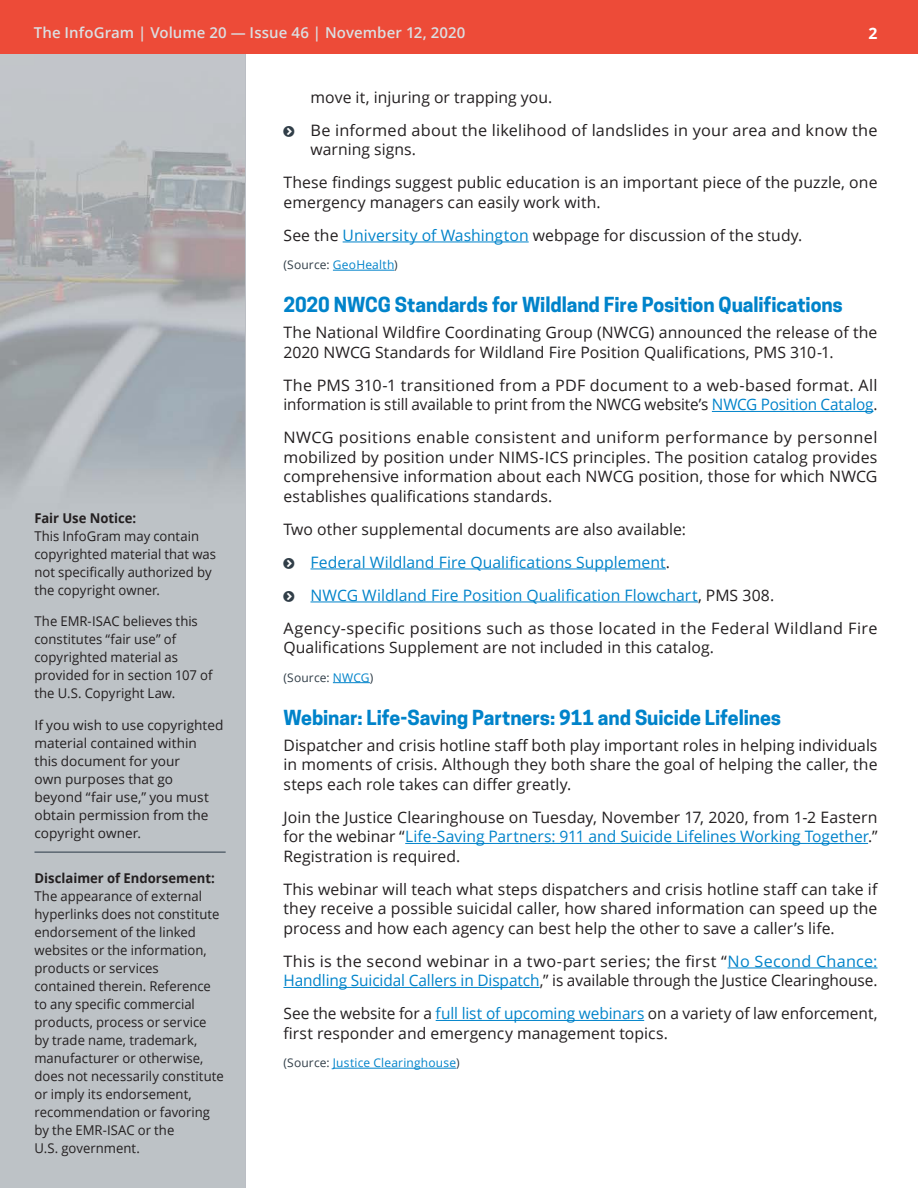
<style>
.page{position:relative;width:918px;height:1188px;background:#fff}
.page>*{position:absolute;margin:0;border:0;box-sizing:border-box;transform-origin:0 0}
.Subhead{font:700 19.5px "Cooper Hewitt";letter-spacing:-.005em;color:#0083ca}
.Bulleted_list{font:15.75px/19.5px "Open Sans";letter-spacing:.005em;color:#231f20}
.Bulleted_list-2{font:15.75px "Open Sans";letter-spacing:.005em;color:#0083ca}
.t1{font:700 15.75px "Open Sans";color:#fff}
.Volume_Issue_Number{font:600 15px "Open Sans";letter-spacing:.005em;color:#dbdfe2}
.t2{font:13.5px/18px "Open Sans";color:#231f20}
.t3{font:700 13.5px "Open Sans";color:#231f20}
.t4{font:12px "Open Sans";letter-spacing:.015em;color:#313e48}
.t5{font:12px "Open Sans";letter-spacing:.015em;color:#0083ca}
.s1{font-weight:700}
.s2{color:#0083ca}
.s3{color:#231f20}
.s4{color:#313e48}
</style>
<div class="page">
<hr style="left:34px;top:851px;width:192px;height:2px;background:#5a6670">
<div style="left:0;top:0;width:918px;height:54px;background:#ed4b38"></div>
<hr style="left:343px;top:242px;width:186px;height:1px;background:#0083ca">
<hr style="left:333px;top:270px;width:61px;height:1px;background:#0083ca">
<hr style="left:712px;top:411px;width:161px;height:1px;background:#0083ca">
<hr style="left:310px;top:569px;width:356px;height:1px;background:#0083ca">
<hr style="left:310px;top:602px;width:388px;height:1px;background:#0083ca">
<hr style="left:333px;top:682px;width:37px;height:1px;background:#0083ca">
<hr style="left:405px;top:843px;width:463px;height:1px;background:#0083ca">
<hr style="left:728px;top:968px;width:149px;height:1px;background:#0083ca">
<hr style="left:284px;top:987px;width:256px;height:1px;background:#0083ca">
<hr style="left:436px;top:1020px;width:208px;height:1px;background:#0083ca">
<hr style="left:333px;top:1068px;width:123px;height:1px;background:#0083ca">
<p class="Volume_Issue_Number" style="left:34px;top:23px;width:433px">The InfoGram | Volume 20 — Issue 46 | November 12, 2020</p>
<p class="t1" style="left:869px;top:22px;width:10px">2</p>
<p class="t3" style="left:34px;top:508px;width:103px">Fair Use Notice:</p>
<p class="t2" style="left:34px;top:527px;width:183px">This InfoGram may contain copyrighted material that was not specifically authorized by the copyright owner.</p>
<p class="t2" style="left:34px;top:612px;width:180px">The EMR-ISAC believes this constitutes “fair use” of copyrighted material as provided for in section 107 of the U.S. Copyright Law.</p>
<p class="t2" style="left:34px;top:716px;width:191px">If you wish to use copyrighted material contained within<br>this document for your<br>own purposes that go beyond “fair use,” you must obtain permission from the copyright owner.</p>
<p class="t2" style="left:34px;top:869px;width:191px"><span class="s1">Disclaimer of Endorsement:<br></span>The appearance of external hyperlinks does not constitute endorsement of the linked websites or the information, products or services<br>contained therein. Reference to any specific commercial products, process or service by trade name, trademark, manufacturer or otherwise, does not necessarily constitute or imply its endorsement, recommendation or favoring by the EMR-ISAC or the<br>U.S. government.</p>
<p class="Bulleted_list" style="left:310px;top:87px;width:243px">move it, injuring or trapping you.</p>
<p class="Bulleted_list" style="left:310px;top:120px;width:568px">Be informed about the likelihood of landslides in your area and know the warning signs.</p>
<p class="Bulleted_list" style="left:284px;top:172px;width:596px">These findings suggest public education is an important piece of the puzzle, one emergency managers can easily work with.</p>
<p class="Bulleted_list" style="left:284px;top:225px;width:521px">See the <span class="s2">University of Washington</span> webpage for discussion of the study.</p>
<p class="t4" style="left:284px;top:257px;width:116px">(Source: <span class="s2">GeoHealth</span>)</p>
<h1 class="Subhead" style="left:284px;top:293px;width:561px">2020 NWCG Standards for Wildland Fire Position Qualifications</h1>
<p class="Bulleted_list" style="left:284px;top:322px;width:596px">The National Wildfire Coordinating Group (NWCG) announced the release of the<br>2020 NWCG Standards for Wildland Fire Position Qualifications, PMS 310-1.</p>
<p class="Bulleted_list" style="left:284px;top:375px;width:596px">The PMS 310-1 transitioned from a PDF document to a web-based format. All information is still available to print from the NWCG website’s <span class="s2">NWCG Position Catalog</span>.</p>
<p class="Bulleted_list" style="left:284px;top:427px;width:596px;text-align:justify">NWCG positions enable consistent and uniform performance by personnel mobilized by position under NIMS-ICS principles. The position catalog provides comprehensive information about each NWCG position, those for which NWCG establishes qualifications standards.</p>
<p class="Bulleted_list" style="left:284px;top:519px;width:404px">Two other supplemental documents are also available:</p>
<p class="Bulleted_list-2" style="left:310px;top:551px;width:361px">Federal Wildland Fire Qualifications Supplement<span class="s3">.</span></p>
<p class="Bulleted_list-2" style="left:310px;top:584px;width:465px">NWCG Wildland Fire Position Qualification Flowchart<span class="s3">, PMS 308.</span></p>
<p class="Bulleted_list" style="left:284px;top:618px;width:595px">Agency-specific positions such as those located in the Federal Wildland Fire<br>Qualifications Supplement are not included in this catalog.</p>
<p class="t4" style="left:284px;top:669px;width:91px">(Source: <span class="s2">NWCG</span>)</p>
<h1 class="Subhead" style="left:284px;top:706px;width:499px">Webinar: Life-Saving Partners: 911 and Suicide Lifelines</h1>
<p class="Bulleted_list" style="left:284px;top:735px;width:596px;text-align:justify">Dispatcher and crisis hotline staff both play important roles in helping individuals in moments of crisis. Although they both share the goal of helping the caller, the steps each role takes can differ greatly.</p>
<p class="Bulleted_list" style="left:284px;top:807px;width:596px">Join the Justice Clearinghouse on Tuesday, November 17, 2020, from 1-2 Eastern for the webinar “<span class="s2">Life-Saving Partners: 911 and Suicide Lifelines Working Together</span>.”</p>
<p class="Bulleted_list" style="left:284px;top:846px;width:179px">Registration is required.</p>
<p class="Bulleted_list" style="left:284px;top:879px;width:596px;text-align:justify">This webinar will teach what steps dispatchers and crisis hotline staff can take if they receive a possible suicidal caller, how shared information can speed up the process and how each agency can best help the other to save a caller’s life.</p>
<p class="Bulleted_list" style="left:284px;top:951px;width:595px">This is the second webinar in a two-part series; the first “<span class="s2">No Second Chance:<br>Handling Suicidal Callers in Dispatch</span>,” is available through the Justice Clearinghouse.</p>
<p class="Bulleted_list" style="left:284px;top:1003px;width:596px">See the website for a <span class="s2">full list of upcoming webinars</span> on a variety of law enforcement, first responder and emergency management topics.</p>
<p class="t5" style="left:284px;top:1055px;width:178px"><span class="s4">(Source:</span> Justice Clearinghouse<span class="s4">)</span></p>
</div>
